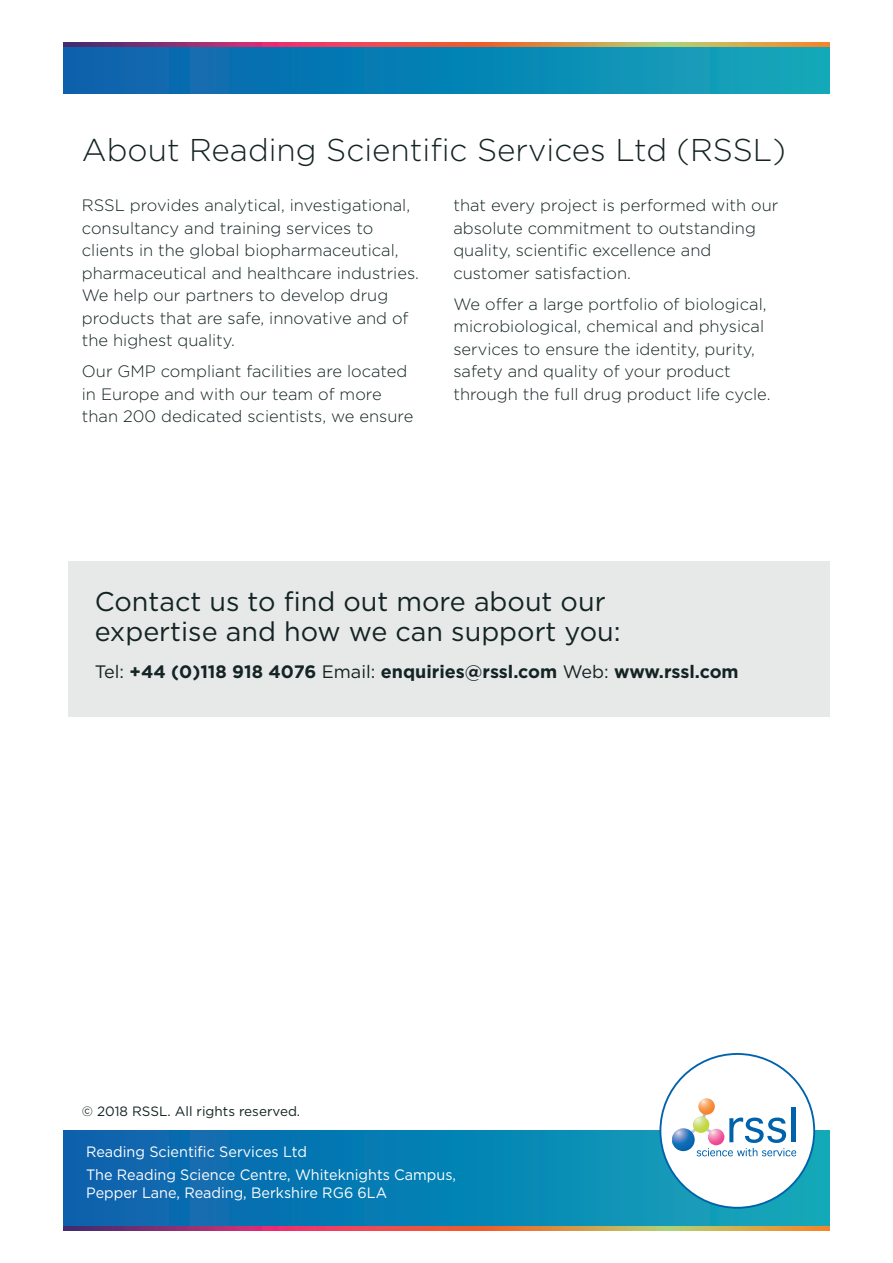
<style>
.page{position:relative;width:893px;height:1263px;background:#fff}
.page>*{position:absolute;margin:0;border:0;box-sizing:border-box;transform-origin:0 0}
.t1{font:300 31.5px "Gotham";color:#142323}
.t2{font:27px/30px "Gotham";color:#142323}
.t3{font:700 18px "Gotham";color:#142323}
.t4{font:300 16.5px/22.5px "Gotham";color:#142323}
.t5{font:15px/22.2px "Gotham";color:#fff;scale:.96 1}
.t6{font:13.5px "Gotham";color:#142323}
.s1{font-weight:400}
</style>
<div class="page">
<div style="left:68px;top:561px;width:761px;height:156px;background:#e6e9e8"></div>
<div style="left:64px;top:47px;width:765px;height:46px;background:linear-gradient(to right,#075fad,#11a8ba)"></div>
<svg style="left:64px;top:43px;width:765px;height:4px;background:#c86957"></svg>
<svg style="left:64px;top:1226px;width:765px;height:4px;background:#c86957"></svg>
<div style="left:64px;top:1131px;width:765px;height:95px;background:linear-gradient(to right,#085fad,#10a7ba)"></div>
<div style="left:660px;top:1054px;width:154px;height:154px;background:#fff;border-radius:50%"></div>
<hr style="left:791px;top:1107px;width:4px;height:35px;background:#0162ac">
<svg style="left:672px;top:1112px;width:124px;height:44px"></svg>
<svg style="left:708px;top:1129px;width:16px;height:16px"></svg>
<svg style="left:698px;top:1098px;width:17px;height:17px"></svg>
<svg style="left:693px;top:1116px;width:16px;height:17px"></svg>
<h1 class="t1" style="left:82px;top:130px;width:706px">About Reading Scientific Services Ltd (RSSL)</h1>
<p class="t4" style="left:82px;top:194px;width:339px">RSSL provides analytical, investigational, consultancy and training services to clients in the global biopharmaceutical, pharmaceutical and healthcare industries.<br>We help our partners to develop drug products that are safe, innovative and of the highest quality.</p>
<p class="t4" style="left:82px;top:360px;width:333px">Our GMP compliant facilities are located in Europe and with our team of more than 200 dedicated scientists, we ensure</p>
<p class="t4" style="left:453px;top:194px;width:326px">that every project is performed with our absolute commitment to outstanding quality, scientific excellence and customer satisfaction.</p>
<p class="t4" style="left:453px;top:292px;width:319px">We offer a large portfolio of biological, microbiological, chemical and physical services to ensure the identity, purity, safety and quality of your product through the full drug product life cycle.</p>
<h2 class="t2" style="left:95px;top:586px;width:527px">Contact us to find out more about our expertise and how we can support you:</h2>
<p class="t3" style="left:95px;top:660px;width:645px"><span class="s1">Tel:</span> +44 (0)118 918 4076 <span class="s1">Email:</span> enquiries@rssl.com <span class="s1">Web:</span> www.rssl.com</p>
<p class="t6" style="left:82px;top:1103px;width:220px">© 2018 RSSL. All rights reserved.</p>
<p class="t5" style="left:86px;top:1141px;width:387px">Reading Scientific Services Ltd<br>The Reading Science Centre, Whiteknights Campus,</p>
<p class="t5" style="left:86px;top:1181px;width:315px">Pepper Lane, Reading, Berkshire RG6 6LA</p>
</div>
